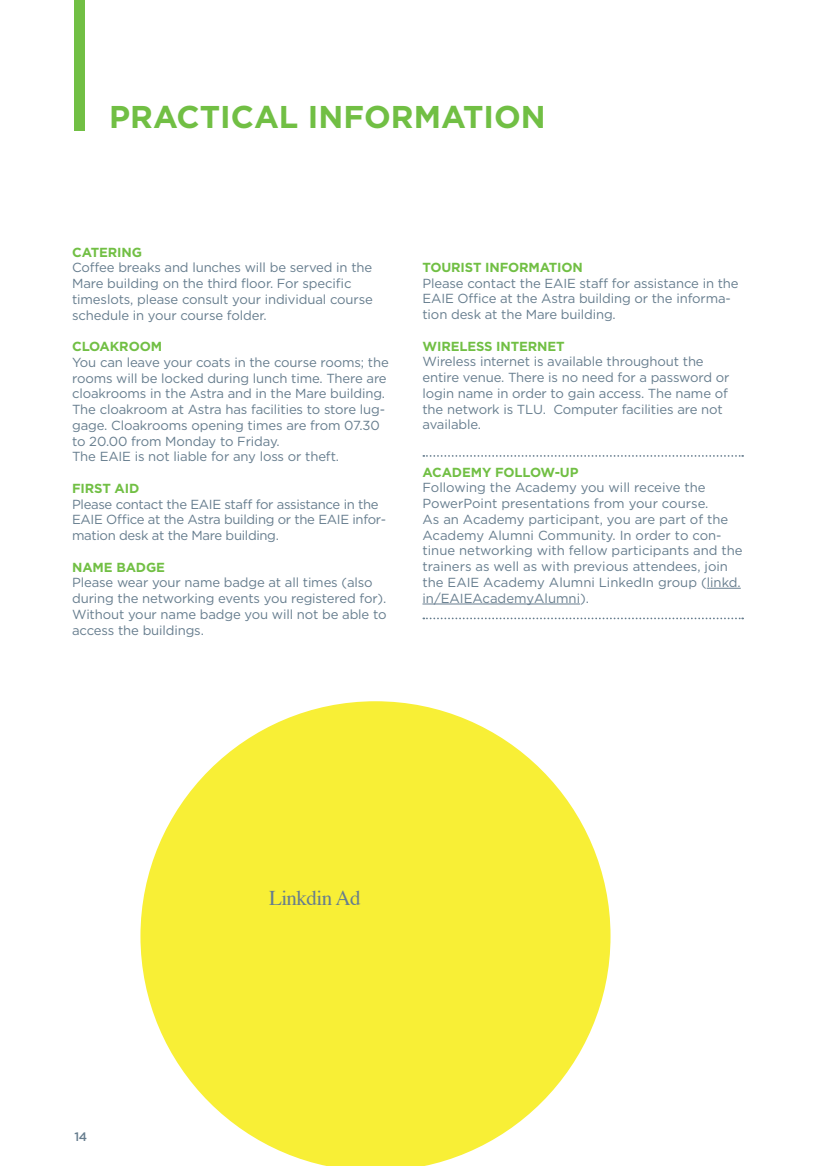
<style>
.page{position:relative;width:819px;height:1166px;background:#fff}
.page>*{position:absolute;margin:0;border:0;box-sizing:border-box;transform-origin:0 0}
.t1{font:700 31.5px "Gotham";color:#71bf44}
.t2{font:21px "Times";letter-spacing:-.025em;color:#667d8e}
.t3{font:13.12px/15.8px "Gotham";letter-spacing:-.01em;color:#667d8e}
.t4{font:700 13.12px "Gotham";letter-spacing:-.01em;color:#71bf44}
.t5{font:500 12.25px "Gotham";color:#667d8e}
</style>
<div class="page">
<div style="left:74px;top:0;width:11px;height:130px;background:#71bf44"></div>
<svg style="left:423px;top:455px;width:320px;height:2px"></svg>
<hr style="left:706px;top:588px;width:34px;height:1px;background:#667d8e">
<svg style="left:423px;top:617px;width:320px;height:2px"></svg>
<hr style="left:422px;top:604px;width:158px;height:1px;background:#667d8e">
<svg style="left:140px;top:701px;width:470px;height:465px;fill:#f8ef36"></svg>
<h1 class="t1" style="left:109px;top:96px;width:438px">PRACTICAL INFORMATION</h1>
<p class="t4" style="left:72px;top:243px;width:70px">CATERING</p>
<p class="t3" style="left:72px;top:259px;width:302px">Coffee breaks and lunches will be served in the Mare building on the third floor. For specific timeslots, please consult your individual course schedule in your course folder.</p>
<p class="t4" style="left:72px;top:338px;width:91px">CLOAKROOM</p>
<p class="t3" style="left:72px;top:354px;width:318px">You can leave your coats in the course rooms; the rooms will be locked during lunch time. There are cloakrooms in the Astra and in the Mare building.<br>The cloakroom at Astra has facilities to store lug&shy;gage. Cloakrooms opening times are from 07.30 to 20.00 from M onday to Friday.<br>The EAIE is not liable for any loss or theft.</p>
<p class="t4" style="left:72px;top:479px;width:69px">FIRST AID</p>
<p class="t3" style="left:72px;top:496px;width:315px">Please contact the EAIE staff for assistance in the<br>EAIE Office at the Astra building or the EAIE infor&shy;mation desk at the Mare building.</p>
<p class="t4" style="left:72px;top:558px;width:94px">NAME BADGE</p>
<p class="t3" style="left:72px;top:574px;width:316px">Please wear your name badge at all times (also during the networking events you registered for).<br>Without your name badge you will not be able to access the buildings.</p>
<p class="t4" style="left:422px;top:258px;width:162px">TOURIST I NFORMATION</p>
<p class="t3" style="left:422px;top:275px;width:318px">Please contact the EAIE staff for assistance in the<br>EAIE Office at the Astra building or the informa&shy;tion desk at the Mare building.</p>
<p class="t4" style="left:422px;top:337px;width:144px">WIRELESS INTERNET</p>
<p class="t3" style="left:422px;top:354px;width:308px">Wireless internet is available throughout the entire venue. There is no need for a password or login name in order to gain access. The name of the network is TLU. Computer facilities are not available.</p>
<p class="t4" style="left:422px;top:463px;width:157px">ACADEMY FOLLOW-UP</p>
<p class="t3" style="left:422px;top:480px;width:322px">Following the Academy you will receive the PowerPoint presentations from your course.<br>As an Academy participant, you are part of the Academy Alumni Community. In order to con&shy;tinue networking with fellow participants and the trainers as well as with previous attendees, join the EAIE Academy Alumni LinkedIn group (linkd. in/EAIEAcademyAlumni).</p>
<p class="t5" style="left:74px;top:1129px;width:14px">14</p>
<h2 class="t2" style="left:269px;top:878px;width:93px">Linkdin Ad</h2>
</div>
